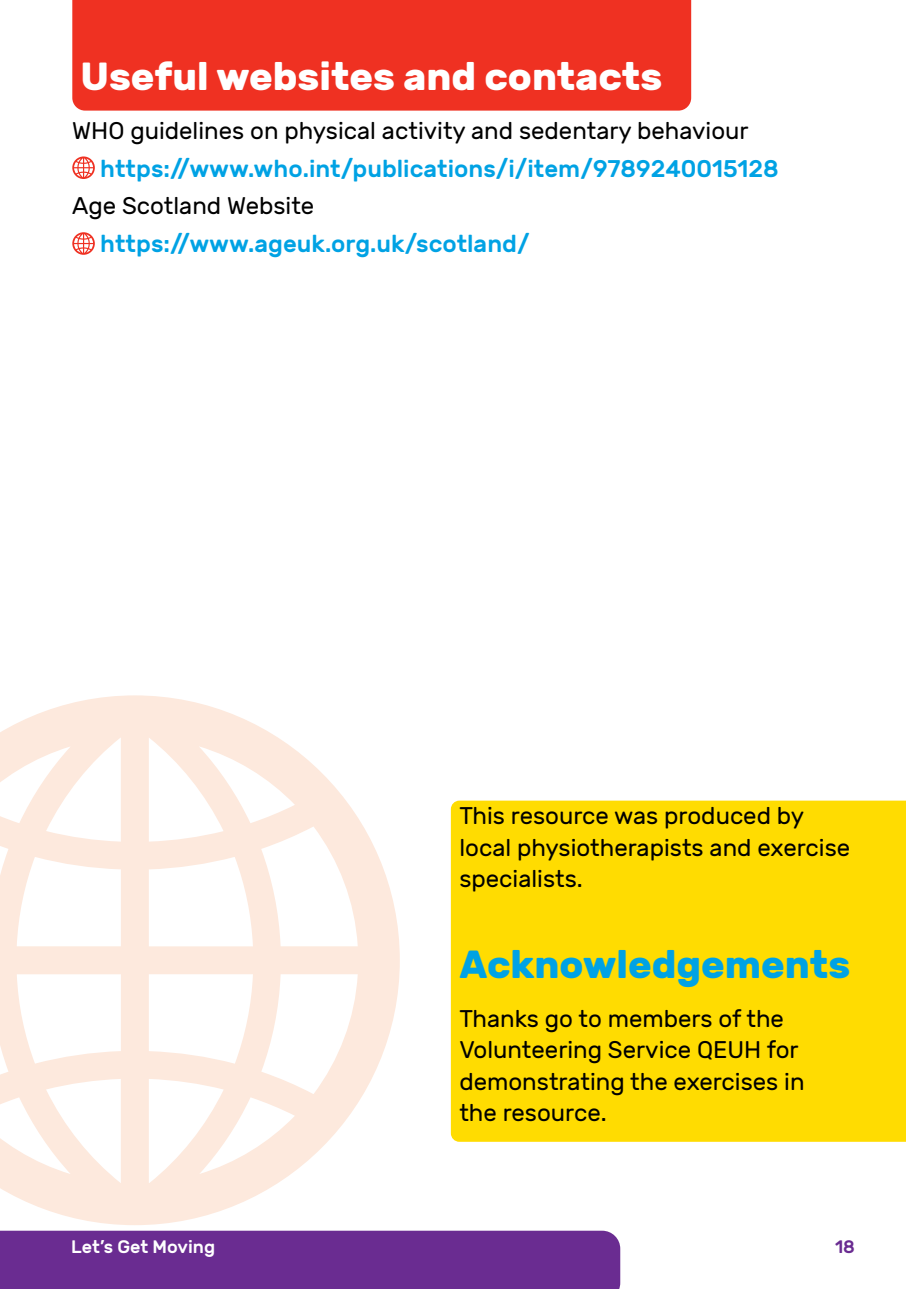
<style>
.page{position:relative;width:906px;height:1289px;background:#fff}
.page>*{position:absolute;margin:0;border:0;box-sizing:border-box;transform-origin:0 0}
.t1{font:700 39px "Rubik";color:#fff}
.t2{font:700 39px "Rubik";color:#00a2e4}
.t3{font:24px/31.5px "Rubik";color:#000}
.t4{font:500 24px "Rubik";color:#00a2e4}
.t5{font:500 18px "Rubik";color:#fff}
.t6{font:500 18px "Rubik";color:#6a2c91}
</style>
<div class="page">
<div style="left:0;top:1230px;width:620px;height:58px;background:#6a2c91"></div>
<div style="left:72px;top:0;width:619px;height:111px;background:#ef3122"></div>
<svg style="left:72px;top:156px;width:23px;height:23px"></svg>
<svg style="left:72px;top:232px;width:23px;height:23px"></svg>
<svg style="left:0;top:695px;width:400px;height:530px"></svg>
<div style="left:451px;top:800px;width:455px;height:341px;background:#ffdc01"></div>
<h1 class="t1" style="left:81px;top:54px;width:583px">Useful websites and contacts</h1>
<p class="t3" style="left:72px;top:115px;width:678px">WHO guidelines on physical activity and sedentary behaviour</p>
<p class="t4" style="left:100px;top:155px;width:680px">https://www.who.int/publications/i/item/9789240015128</p>
<p class="t3" style="left:72px;top:191px;width:243px">Age Scotland Website</p>
<p class="t4" style="left:100px;top:230px;width:431px">https://www.ageuk.org.uk/scotland/</p>
<p class="t3" style="left:459px;top:800px;width:392px">This resource was produced by local physiotherapists and exercise specialists.</p>
<h1 class="t2" style="left:459px;top:941px;width:392px">Acknowledgements</h1>
<p class="t3" style="left:459px;top:1003px;width:347px">Thanks go to members of the<br>Volunteering Service QEUH for demonstrating the exercises in the resource.</p>
<p class="t5" style="left:71px;top:1236px;width:145px">Let’s Get Moving</p>
<p class="t6" style="left:835px;top:1236px;width:21px">18</p>
</div>
